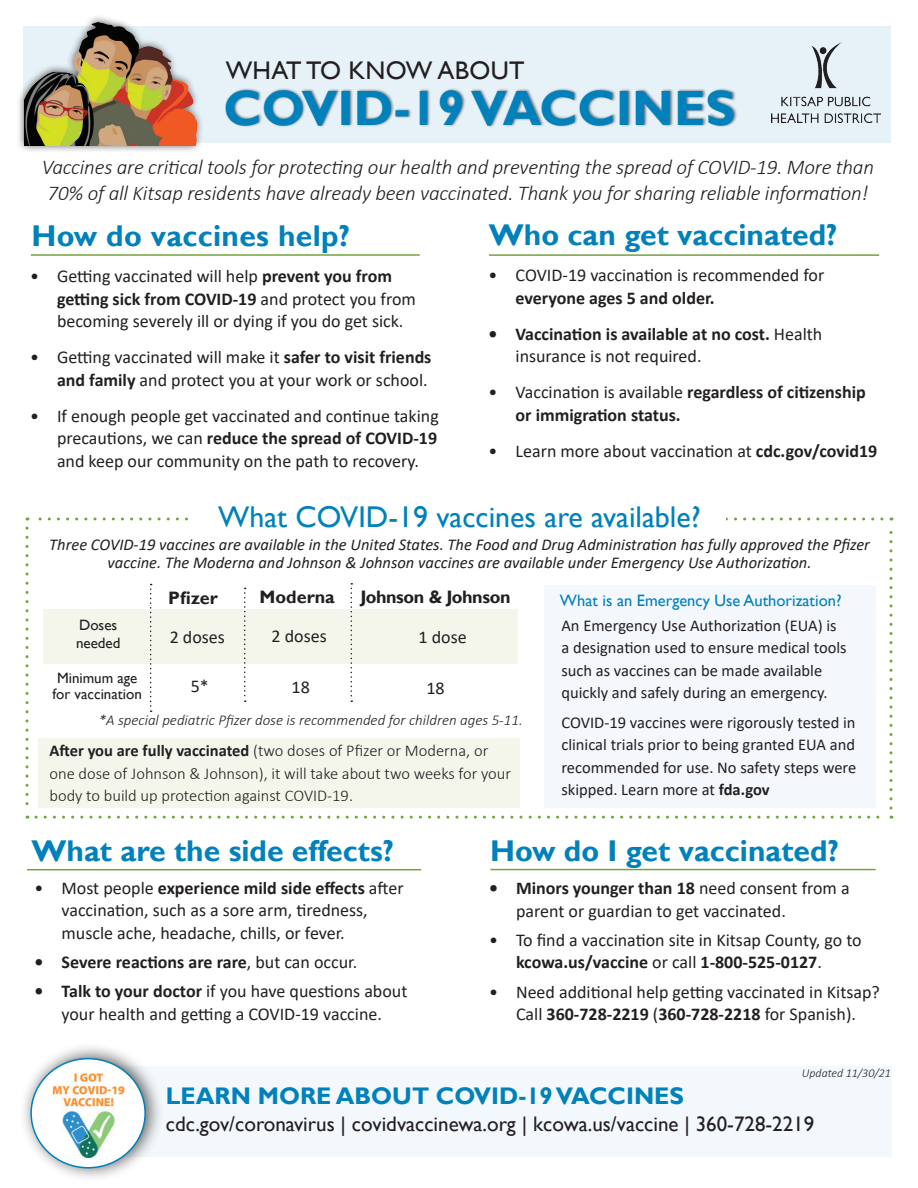
<style>
.page{position:relative;width:918px;height:1188px;background:#fff}
.page>*{position:absolute;margin:0;border:0;box-sizing:border-box;transform-origin:0 0}
.t1{font:700 49.5px "Gill Sans";color:#0081bb}
.t2{font:700 30px "Gill Sans";color:#0081bb}
.t3{font:30px "Gill Sans";color:#0081bb}
.t4{font:25.5px "Gill Sans";letter-spacing:.01em;color:#231f20}
.t5{font:700 24px "Gill Sans";color:#0081bb}
.t6{font:italic 300 21px/25.5px "Calibri";letter-spacing:-.01em;color:#231f20}
.t7{font:21px "Gill Sans";color:#231f20}
.t8{font:18px/22.5px "Calibri";color:#231f20}
.t9{font:700 18px/22.5px "Calibri";color:#231f20}
.t10{font:700 18px "Gill Sans";letter-spacing:-.02em;color:#231f20}
.t11{font:700 18px "Gill Sans";color:#231f20}
.t12{font:16.5px/22.5px "Calibri";color:#231f20}
.t13{font:italic 16.5px/18px "Calibri";color:#231f20;text-align:center}
.t14{font:300 16.5px/22.5px "Calibri";color:#231f20}
.t15{font:16.5px "Gill Sans";color:#0081bb}
.t16{font:italic 300 15px "Calibri";color:#231f20}
.t17{font:15px/18px "Gill Sans";color:#231f20}
.t18{font:italic 300 12px "Calibri";color:#231f20}
.s1{font-weight:700}
.s2{font-weight:400}
</style>
<div class="page">
<svg style="left:26px;top:528px;width:2px;height:291px"></svg>
<svg style="left:36px;top:816px;width:856px;height:3px"></svg>
<svg style="left:890px;top:518px;width:2px;height:290px"></svg>
<svg style="left:27px;top:518px;width:855px;height:2px"></svg>
<div style="left:38px;top:739px;width:482px;height:69px;background:#f4f5eb"></div>
<div style="left:545px;top:585px;width:331px;height:223px;background:#f4f8fc"></div>
<hr style="left:490px;top:869px;width:386px;height:1px;background:#75a33d">
<div style="left:23px;top:27px;width:868px;height:116px;background:#e6f2f8"></div>
<div style="left:225px;top:88px;width:513px;height:39px;background:#231f20;opacity:.55"></div>
<div style="left:16px;top:14px;width:188px;height:140px;background:#231f20;opacity:.75"></div>
<img style="left:24px;top:14px;width:201px;height:132px">
<img style="left:771px;top:43px;width:109px;height:79px">
<div style="left:70px;top:1066px;width:822px;height:90px;background:#f2f8fb"></div>
<div style="left:19px;top:1042px;width:145px;height:140px;background:#231f20;opacity:.75"></div>
<img style="left:31px;top:1059px;width:114px;height:109px">
<div style="left:30px;top:1058px;width:116px;height:110px;border:2px solid #0081bb;border-radius:50%"></div>
<div style="left:190px;top:495px;width:536px;height:41px;background:#fff"></div>
<hr style="left:31px;top:254px;width:389px;height:2px;background:#75a33d">
<hr style="left:489px;top:254px;width:390px;height:2px;background:#75a33d">
<hr style="left:27px;top:869px;width:394px;height:1px;background:#75a33d">
<div style="left:44px;top:609px;width:474px;height:54px;background:#f4f5eb"></div>
<svg style="left:150px;top:584px;width:2px;height:128px"></svg>
<svg style="left:244px;top:588px;width:2px;height:114px"></svg>
<svg style="left:351px;top:583px;width:1px;height:119px"></svg>
<p class="t4" style="left:226px;top:55px;width:300px">WHAT TO KNOW ABOUT</p>
<p class="t1" style="left:224px;top:78px;width:513px">COVID-19 VACCINES</p>
<p class="t6" style="left:42px;top:154px;width:834px">Vaccines are critical tools for protecting our health and preventing the spread of COVID-19. More than<br>70% of all Kitsap residents have already been vaccinated. Thank you for sharing reliable information!</p>
<p class="t2" style="left:32px;top:218px;width:320px">How do vaccines help?</p>
<p class="t8" style="left:57px;top:264px;width:360px;text-indent:-27px">• Getting vaccinated will help <span class="s1">prevent you from getting sick from COVID-19</span> and protect you from becoming severely ill or dying if you do get sick.</p>
<p class="t8" style="left:30px;top:345px;width:403px;text-align:right">• Getting vaccinated will make it <span class="s1">safer to visit friends and family</span> and protect you at your work or school.</p>
<p class="t8" style="left:57px;top:404px;width:383px;text-align:justify;text-indent:-27px">• If enough people get vaccinated and continue taking precautions, we can <span class="s1">reduce the spread of COVID-19 </span>and keep our community on the path to recovery.</p>
<p class="t2" style="left:489px;top:217px;width:350px">Who can get vaccinated?</p>
<p class="t8" style="left:516px;top:264px;width:310px;text-indent:-27px">• COVID-19 vaccination is recommended for <span class="s1">everyone ages 5 and older.</span></p>
<p class="t9" style="left:516px;top:323px;width:308px;text-indent:-27px">• Vaccination is available at no cost. <span class="s2">Health insurance is not required.</span></p>
<p class="t9" style="left:516px;top:381px;width:352px;text-indent:-27px"><span class="s2">• Vaccination is available</span> regardless of citizenship or immigration status.</p>
<p class="t8" style="left:489px;top:439px;width:390px">• Learn more about vaccination at <span class="s1">cdc.gov/covid19</span></p>
<p class="t3" style="left:218px;top:499px;width:484px">What COVID-19 vaccines are available?</p>
<p class="t13" style="left:49px;top:535px;width:822px">Three COVID-19 vaccines are available in the United States. The Food and Drug Administration has fully approved the Pfizer vaccine. The Moderna and Johnson &amp; Johnson vaccines are available under Emergency Use Authorization.</p>
<p class="t15" style="left:560px;top:590px;width:283px">What is an Emergency Use Authorization?</p>
<p class="t12" style="left:561px;top:614px;width:287px">An Emergency Use Authorization (EUA) is a designation used to ensure medical tools such as vaccines can be made available quickly and safely during an emergency.</p>
<p class="t12" style="left:561px;top:710px;width:296px;text-align:justify">COVID-19 vaccines were rigorously tested in clinical trials prior to being granted EUA and recommended for use. No safety steps were skipped. Learn more at <span class="s1">fda.gov</span></p>
<p class="t10" style="left:168px;top:587px;width:51px">Pfizer</p>
<p class="t10" style="left:360px;top:586px;width:152px">Johnson &amp; Johnson</p>
<p class="t11" style="left:260px;top:586px;width:77px">Moderna</p>
<p class="t17" style="left:76px;top:616px;width:46px">Doses needed</p>
<p class="t8" style="left:170px;top:625px;width:57px">2 doses</p>
<p class="t8" style="left:272px;top:624px;width:57px">2 doses</p>
<p class="t8" style="left:419px;top:625px;width:50px">1 dose</p>
<p class="t8" style="left:191px;top:675px;width:20px">5*</p>
<p class="t17" style="left:53px;top:670px;width:91px;line-height:16.5px">Minimum age for vaccination</p>
<p class="t8" style="left:292px;top:675px;width:20px">18</p>
<p class="t8" style="left:426px;top:676px;width:20px">18</p>
<p class="t16" style="left:99px;top:711px;width:426px">*A special pediatric Pfizer dose is recommended for children ages 5-11.</p>
<p class="t14" style="left:50px;top:739px;width:463px"><span class="s1">After you are fully vaccinated</span> (two doses of Pfizer or Moderna, or one dose of Johnson &amp; Johnson), it will take about two weeks for your body to build up protection against COVID-19.</p>
<p class="t2" style="left:32px;top:833px;width:364px">What are the side effects?</p>
<p class="t8" style="left:62px;top:876px;width:344px;text-indent:-27px">• Most people <span class="s1">experience mild side effects</span> after vaccination, such as a sore arm, tiredness, muscle ache, headache, chills, or fever.</p>
<p class="t9" style="left:35px;top:950px;width:324px">• Severe reactions are rare<span class="s2">, but can occur.</span></p>
<p class="t8" style="left:35px;top:979px;width:374px;text-align:center"><span class="s1">• Talk to your doctor</span> if you have questions about your health and getting a COVID-19 vaccine.</p>
<p class="t2" style="left:490px;top:833px;width:350px">How do I get vaccinated?</p>
<p class="t8" style="left:516px;top:876px;width:335px;text-indent:-27px"><span class="s1">• Minors younger than 18</span> need consent from a parent or guardian to get vaccinated.</p>
<p class="t8" style="left:516px;top:928px;width:347px;text-indent:-27px">• To find a vaccination site in Kitsap County, go to <span class="s1">kcowa.us/vaccine</span> or call <span class="s1">1-800-525-0127</span>.</p>
<p class="t8" style="left:489px;top:980px;width:392px;text-align:center">• Need additional help getting vaccinated in Kitsap?<br>Call <span class="s1">360-728-2219</span> (<span class="s1">360-728-2218</span> for Spanish).</p>
<p class="t18" style="left:802px;top:1066px;width:91px">Updated 11/30/21</p>
<p class="t5" style="left:166px;top:1081px;width:520px">LEARN MORE ABOUT COVID-19 VACCINES</p>
<p class="t7" style="left:166px;top:1112px;width:650px">cdc.gov/coronavirus | covidvaccinewa.org | kcowa.us/vaccine | 360-728-2219</p>
</div>
